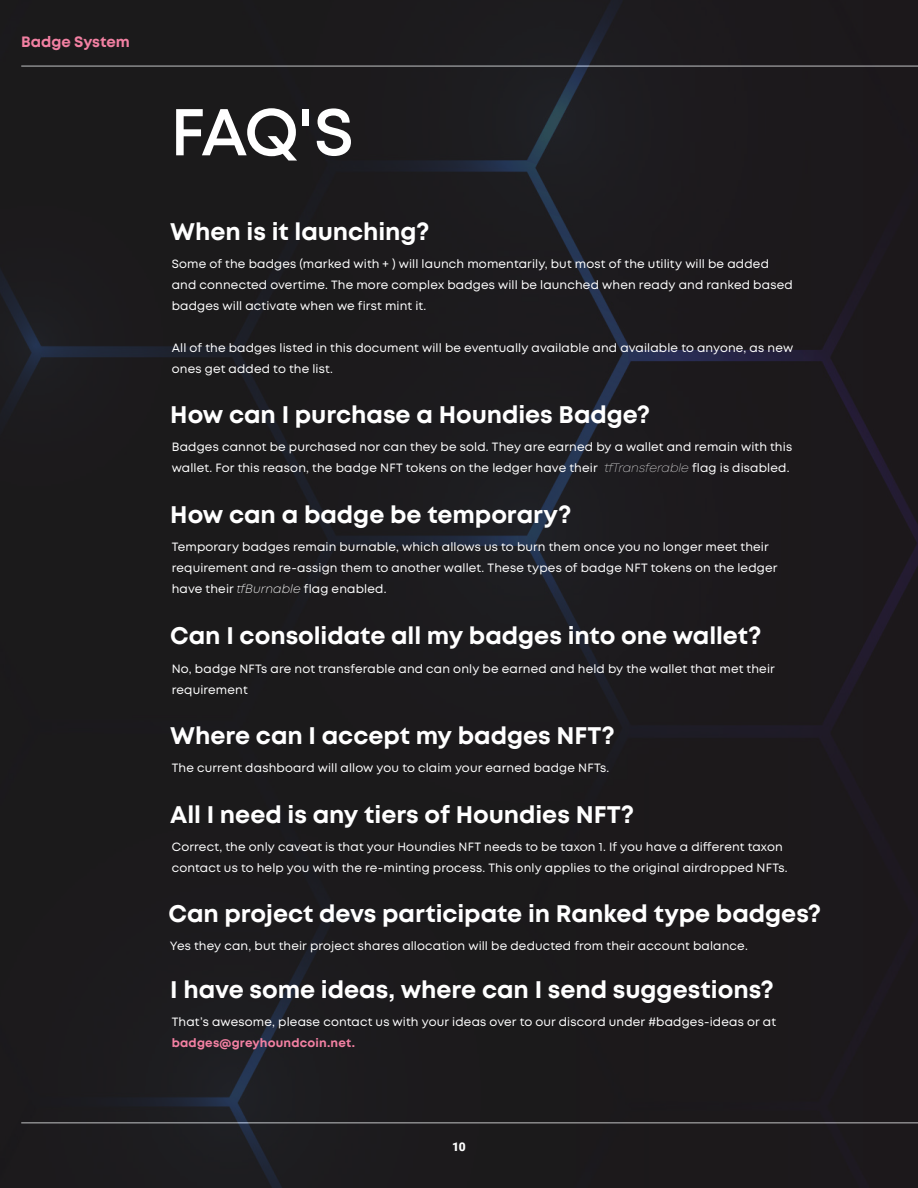
<style>
.page{position:relative;width:918px;height:1188px;background:#1c1a1c}
.page>*{position:absolute;margin:0;border:0;box-sizing:border-box;transform-origin:0 0}
.Header{font:600 66px "Mont";color:#fff}
.Subheader_24{font:700 24px "Mont";color:#fff}
.t1{font:700 15px "Mont";letter-spacing:-.005em;color:#f280a2}
.Subheader_24-2{font:12px/21px "Mont";letter-spacing:.01em;color:#fff}
.t2{font:900 12px "Roboto";color:#fff}
.s1{font-weight:200;font-style:italic}
.s2{font-weight:300;font-style:italic}
.s3{font-weight:700;color:#f280a2}
</style>
<div class="page">
<p class="t1" style="left:21px;top:32px;width:110px">Badge System</p>
<p class="Header" style="left:170px;top:90px;width:185px">FAQ'S</p>
<p class="Subheader_24" style="left:170px;top:216px;width:261px">When is it launching?</p>
<p class="Subheader_24-2" style="left:172px;top:253px;width:623px">Some of the badges (marked with + ) will launch momentarily, but most of the utility will be added and connected overtime. The more complex badges will be launched when ready and ranked based badges will activate when we first mint it.</p>
<p class="Subheader_24-2" style="left:172px;top:337px;width:623px">All of the badges listed in this document will be eventually available and available to anyone, as new ones get added to the list.</p>
<p class="Subheader_24" style="left:170px;top:399px;width:481px">How can I purchase a Houndies Badge?</p>
<p class="Subheader_24-2" style="left:172px;top:437px;width:622px">Badges cannot be purchased nor can they be sold. They are earned by a wallet and remain with this wallet. For this reason, the badge NFT tokens on the ledger have their <span class="s1">tfTransferable</span> flag is disabled.</p>
<p class="Subheader_24" style="left:170px;top:499px;width:403px">How can a badge be temporary?</p>
<p class="Subheader_24-2" style="left:172px;top:537px;width:607px">Temporary badges remain burnable, which allows us to burn them once you no longer meet their requirement and re-assign them to another wallet. These types of badge NFT tokens on the ledger have their <span class="s2">tfBurnable</span> flag enabled.</p>
<p class="Subheader_24" style="left:170px;top:620px;width:593px">Can I consolidate all my badges into one wallet?</p>
<p class="Subheader_24-2" style="left:172px;top:658px;width:605px">No, badge NFTs are not transferable and can only be earned and held by the wallet that met their requirement</p>
<p class="Subheader_24" style="left:170px;top:720px;width:446px">Where can I accept my badges NFT?</p>
<p class="Subheader_24-2" style="left:172px;top:757px;width:439px">The current dashboard will allow you to claim your earned badge NFTs.</p>
<p class="Subheader_24" style="left:170px;top:799px;width:465px">All I need is any tiers of Houndies NFT?</p>
<p class="Subheader_24-2" style="left:172px;top:836px;width:617px">Correct, the only caveat is that your Houndies NFT needs to be taxon 1. If you have a different taxon contact us to help you with the re-minting process. This only applies to the original airdropped NFTs.</p>
<p class="Subheader_24" style="left:168px;top:898px;width:654px">Can project devs participate in Ranked type badges?</p>
<p class="Subheader_24-2" style="left:170px;top:936px;width:579px">Yes they can, but their project shares allocation will be deducted from their account balance.</p>
<p class="Subheader_24" style="left:170px;top:974px;width:605px">I have some ideas, where can I send suggestions?</p>
<p class="Subheader_24-2" style="left:172px;top:1012px;width:606px">That’s awesome, please contact us with your ideas over to our discord under #badges-ideas or at <span class="s3">badges@greyhoundcoin.net.</span></p>
<p class="t2" style="left:452px;top:1138px;width:15px">10</p>
</div>
